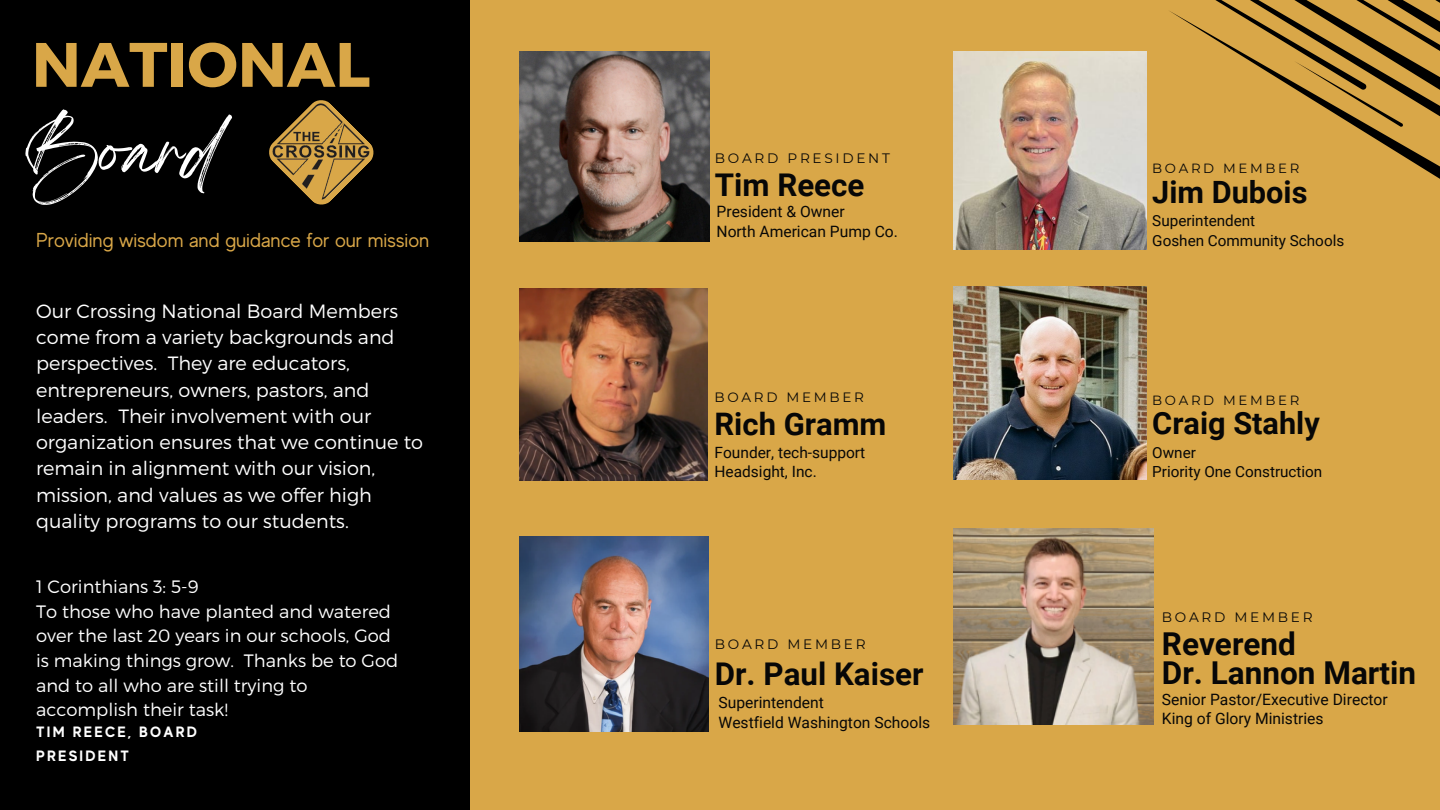
<style>
.page{position:relative;width:1440px;height:810px;background:#d9a748}
.page>*{position:absolute;margin:0;border:0;box-sizing:border-box;transform-origin:0 0}
.t1{font:700 62.6px "Montserrat";color:#d9a748}
.t2{font:60.9px "Breathing";color:#fff}
.t3{font:700 31.5px/29.2px "Roboto";color:#070707}
.t4{font:700 31.3px "Roboto";color:#070707}
.t5{font:700 31px "Roboto";color:#070707}
.t6{font:700 30.7px "Roboto";color:#070707}
.t7{font:20.1px "MADE Evolve Sans";color:#d9a748}
.t8{font:300 19.2px/26.2px "Montserrat";color:#fff}
.t9{font:300 17.9px/24.6px "Montserrat";color:#fff}
.t10{font:15.7px "Roboto";color:#070707}
.t11{font:15.6px "Roboto";color:#070707}
.t12{font:15.5px "Roboto";color:#070707}
.t13{font:15.3px "Roboto";color:#070707}
.t14{font:700 14.9px/24px "MADE Evolve Sans";letter-spacing:.15em;color:#fff}
.t15{font:13.7px "Montserrat";letter-spacing:.2em;color:#070707}
.t16{font:13.5px "Montserrat";letter-spacing:.2em;color:#070707}
.t17{font:13.3px "Montserrat";letter-spacing:.2em;color:#070707}
</style>
<div class="page">
<div style="left:0;top:0;width:470px;height:810px;background:#000"></div>
<img style="left:520px;top:537px;width:189px;height:195px">
<img style="left:520px;top:288px;width:187px;height:193px">
<img style="left:520px;top:52px;width:189px;height:189px">
<img style="left:953px;top:528px;width:201px;height:197px">
<img style="left:953px;top:286px;width:194px;height:194px">
<img style="left:269px;top:100px;width:105px;height:105px">
<svg style="left:1077px;top:0;width:363px;height:127px"></svg>
<svg style="left:1165px;top:5px;width:275px;height:174px"></svg>
<img style="left:953px;top:52px;width:193px;height:198px">
<p class="t1" style="left:32px;top:24px;width:340px">NATIONAL</p>
<p class="t2" style="left:26px;top:132px;width:194px">Board</p>
<p class="t7" style="left:36px;top:229px;width:395px">Providing wisdom and guidance for our mission</p>
<p class="t8" style="left:36px;top:297px;width:389px">Our Crossing National Board Members come from a variety backgrounds and perspectives. They are educators, entrepreneurs, owners, pastors, and leaders. Their involvement with our organization ensures that we continue to remain in alignment with our vision, mission, and values as we offer high quality programs to our students.</p>
<p class="t9" style="left:36px;top:574px;width:364px">1 Corinthians 3: 5-9<br>To those who have planted and watered over the last 20 years in our schools, God is making things grow. Thanks be to God and to all who are still trying to accomplish their task!</p>
<p class="t14" style="left:36px;top:720px;width:162px">TIM REECE, BOARD<br>PRESIDENT</p>
<p class="t15" style="left:715px;top:150px;width:176px">BOARD PRESIDENT</p>
<h6 class="t4" style="left:715px;top:167px;width:151px">Tim Reece</h6>
<p class="t11" style="left:717px;top:203px;width:130px">President &amp; Owner</p>
<p class="t11" style="left:717px;top:222px;width:183px">North American Pump Co.</p>
<h4 class="t16" style="left:715px;top:389px;width:151px">BOARD MEMBER</h4>
<h2 class="t5" style="left:715px;top:406px;width:173px">Rich Gramm</h2>
<p class="t12" style="left:715px;top:443px;width:152px">Founder, tech-support</p>
<h4 class="t12" style="left:715px;top:463px;width:104px">Headsight, Inc.</h4>
<p class="t17" style="left:1152px;top:160px;width:149px">BOARD MEMBER</p>
<h3 class="t6" style="left:1152px;top:174px;width:157px">Jim Dubois</h3>
<p class="t13" style="left:1152px;top:212px;width:104px">Superintendent</p>
<p class="t13" style="left:1152px;top:231px;width:193px">Goshen Community Schools</p>
<h3 class="t17" style="left:1152px;top:392px;width:149px">BOARD MEMBER</h3>
<p class="t6" style="left:1152px;top:406px;width:169px">Craig Stahly</p>
<p class="t13" style="left:1152px;top:444px;width:45px">Owner</p>
<p class="t13" style="left:1152px;top:463px;width:172px">Priority One Construction</p>
<h3 class="t15" style="left:1162px;top:609px;width:152px">BOARD MEMBER</h3>
<p class="t15" style="left:715px;top:635px;width:152px">BOARD MEMBER</p>
<p class="t3" style="left:1162px;top:629px;width:256px">Reverend<br>Dr. Lannon Martin</p>
<p class="t10" style="left:1162px;top:690px;width:227px">Senior Pastor/Executive Director</p>
<p class="t10" style="left:1162px;top:710px;width:163px">King of Glory Ministries</p>
<p class="t4" style="left:715px;top:656px;width:210px">Dr. Paul Kaiser</p>
<p class="t11" style="left:718px;top:694px;width:107px">Superintendent</p>
<h5 class="t11" style="left:718px;top:713px;width:213px">Westfield Washington Schools</h5>
</div>
